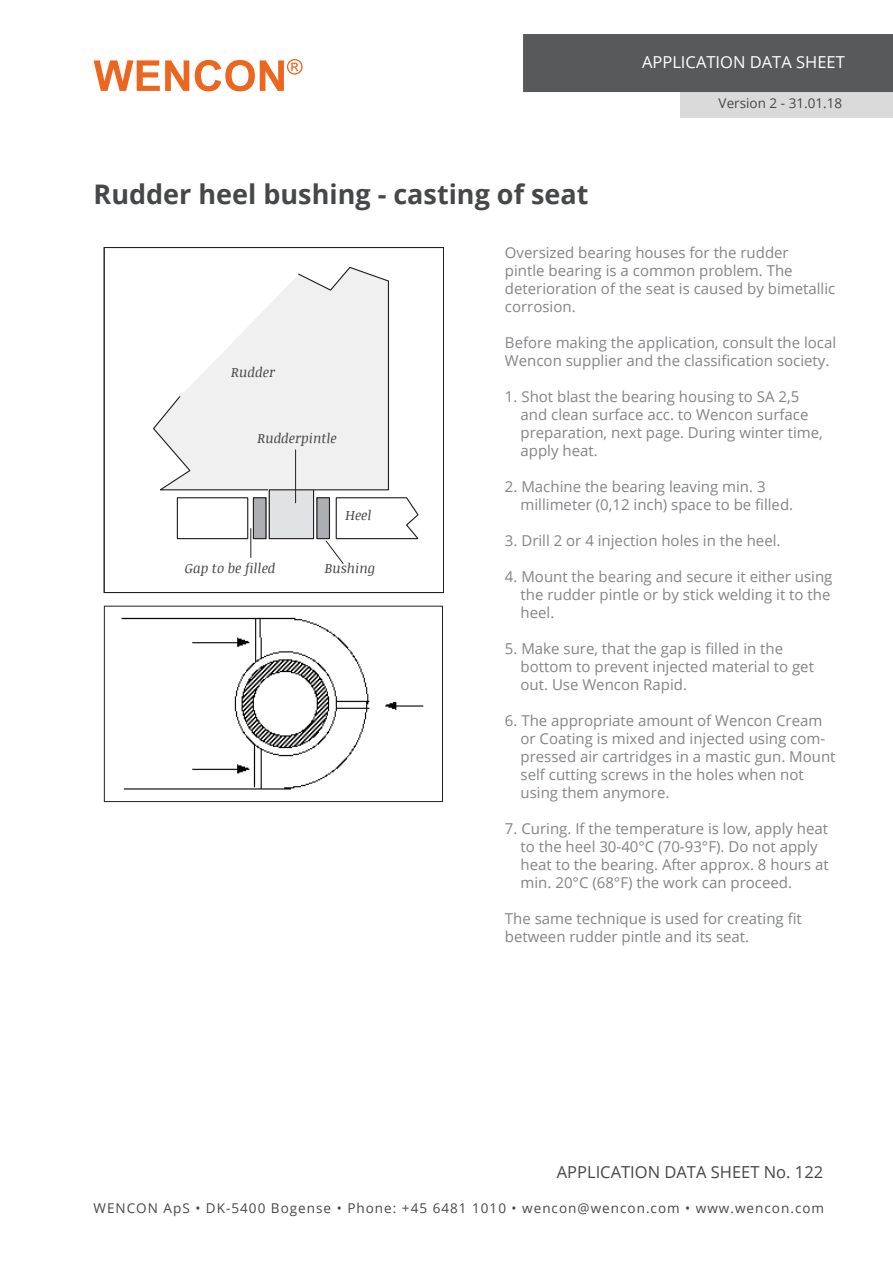
<style>
.page{position:relative;width:893px;height:1263px;background:#fff}
.page>*{position:absolute;margin:0;border:0;box-sizing:border-box;transform-origin:0 0}
.t1{font:700 27px "Open Sans";color:#464748}
.App__Data_sheet_No{font:16.5px "Open Sans";color:#464748}
.t2{font:16.5px "Open Sans";color:#fff}
.Brødtekst_10{font:15px/18px "Open Sans";color:#828487}
.t3{font:13.5px "Open Sans";letter-spacing:.075em;color:#464748}
.Små_tekster_i_tegn{font:italic 13.5px "Noticia Text";color:#464748}
.t4{font:13.5px "Open Sans";color:#464748}
</style>
<div class="page">
<svg style="left:94px;top:60px;width:95px;height:31px"></svg>
<svg style="left:195px;top:59px;width:108px;height:32px"></svg>
<div style="left:523px;top:34px;width:370px;height:58px;background:#58595a"></div>
<div style="left:680px;top:92px;width:213px;height:26px;background:#dadadb"></div>
<svg style="left:153px;top:267px;width:236px;height:224px;fill:#f0f0f1"></svg>
<div style="left:269px;top:489px;width:45px;height:50px;background:#e1e2e4"></div>
<div style="left:269px;top:489px;width:45px;height:50px;border:1px solid #231f20"></div>
<div style="left:316px;top:497px;width:14px;height:42px;background:#adaeb2"></div>
<div style="left:316px;top:497px;width:14px;height:42px;border:1px solid #231f20"></div>
<div style="left:253px;top:497px;width:13px;height:42px;background:#adaeb2"></div>
<div style="left:253px;top:497px;width:13px;height:42px;border:1px solid #231f20"></div>
<div style="left:177px;top:497px;width:71px;height:42px;border:1px solid #231f20"></div>
<div style="left:104px;top:247px;width:340px;height:346px;border:1px solid #231f20"></div>
<img style="left:121px;top:617px;width:303px;height:173px">
<div style="left:104px;top:606px;width:339px;height:196px;border:1px solid #231f20"></div>
<hr style="left:295px;top:449px;width:1px;height:54px;background:#231f20">
<hr style="left:251px;top:528px;width:1px;height:30px;background:#231f20">
<svg style="left:325px;top:497px;width:94px;height:67px"></svg>
<p class="t2" style="left:642px;top:51px;width:204px">APPLICATION DATA SHEET</p>
<p class="t4" style="left:719px;top:94px;width:125px">Version 2 - 31.01.18</p>
<p class="t1" style="left:94px;top:175px;width:496px">Rudder heel bushing - casting of seat</p>
<p class="Brødtekst_10" style="left:505px;top:243px;width:332px">Oversized bearing houses for the rudder<br>pintle bearing is a common problem. The deterioration of the seat is caused by bimetallic corrosion.</p>
<p class="Brødtekst_10" style="left:505px;top:333px;width:333px">Before making the application, consult the local<br>Wencon supplier and the classification society.</p>
<p class="Brødtekst_10" style="left:521px;top:387px;width:304px;text-indent:-16px">1. Shot blast the bearing housing to SA 2,5 and clean surface acc. to Wencon surface preparation, next page. During winter time, apply heat.</p>
<p class="Brødtekst_10" style="left:521px;top:477px;width:274px;text-indent:-16px">2. Machine the bearing leaving min. 3 millimeter (0,12 inch) space to be filled.</p>
<p class="Brødtekst_10" style="left:505px;top:531px;width:277px">3. Drill 2 or 4 injection holes in the heel.</p>
<p class="Brødtekst_10" style="left:521px;top:567px;width:313px;text-indent:-16px">4. Mount the bearing and secure it either using the rudder pintle or by stick welding it to the heel.</p>
<p class="Brødtekst_10" style="left:521px;top:639px;width:295px;text-indent:-16px">5. Make sure, that the gap is filled in the bottom to prevent injected material to get out. Use Wencon Rapid.</p>
<p class="Brødtekst_10" style="left:521px;top:711px;width:316px;text-indent:-16px">6. The appropriate amount of Wencon Cream or Coating is mixed and injected using com&shy;pressed air cartridges in a mastic gun. Mount self cutting screws in the holes when not using them anymore.</p>
<p class="Brødtekst_10" style="left:521px;top:819px;width:310px;text-indent:-16px">7. Curing. If the temperature is low, apply heat to the heel 30-40°C (70-93°F). Do not apply heat to the bearing. After approx. 8 hours at min. 20°C (68°F) the work can proceed.</p>
<p class="Brødtekst_10" style="left:505px;top:909px;width:298px">The same technique is used for creating fit between rudder pintle and its seat.</p>
<p class="Små_tekster_i_tegn" style="left:231px;top:363px;width:45px">Rudder</p>
<p class="Små_tekster_i_tegn" style="left:257px;top:429px;width:81px">Rudderpintle</p>
<p class="Små_tekster_i_tegn" style="left:346px;top:506px;width:28px">Heel</p>
<p class="Små_tekster_i_tegn" style="left:185px;top:559px;width:92px">Gap to be filled</p>
<p class="Små_tekster_i_tegn" style="left:325px;top:559px;width:52px">Bushing</p>
<p class="App__Data_sheet_No" style="left:557px;top:1161px;width:268px">APPLICATION DATA SHEET No. 122</p>
<p class="t3" style="left:94px;top:1199px;width:732px">WENCON ApS • DK-5400 Bogense • Phone: +45 6481 1010 • wencon@wencon.com • www.wencon.com</p>
</div>
